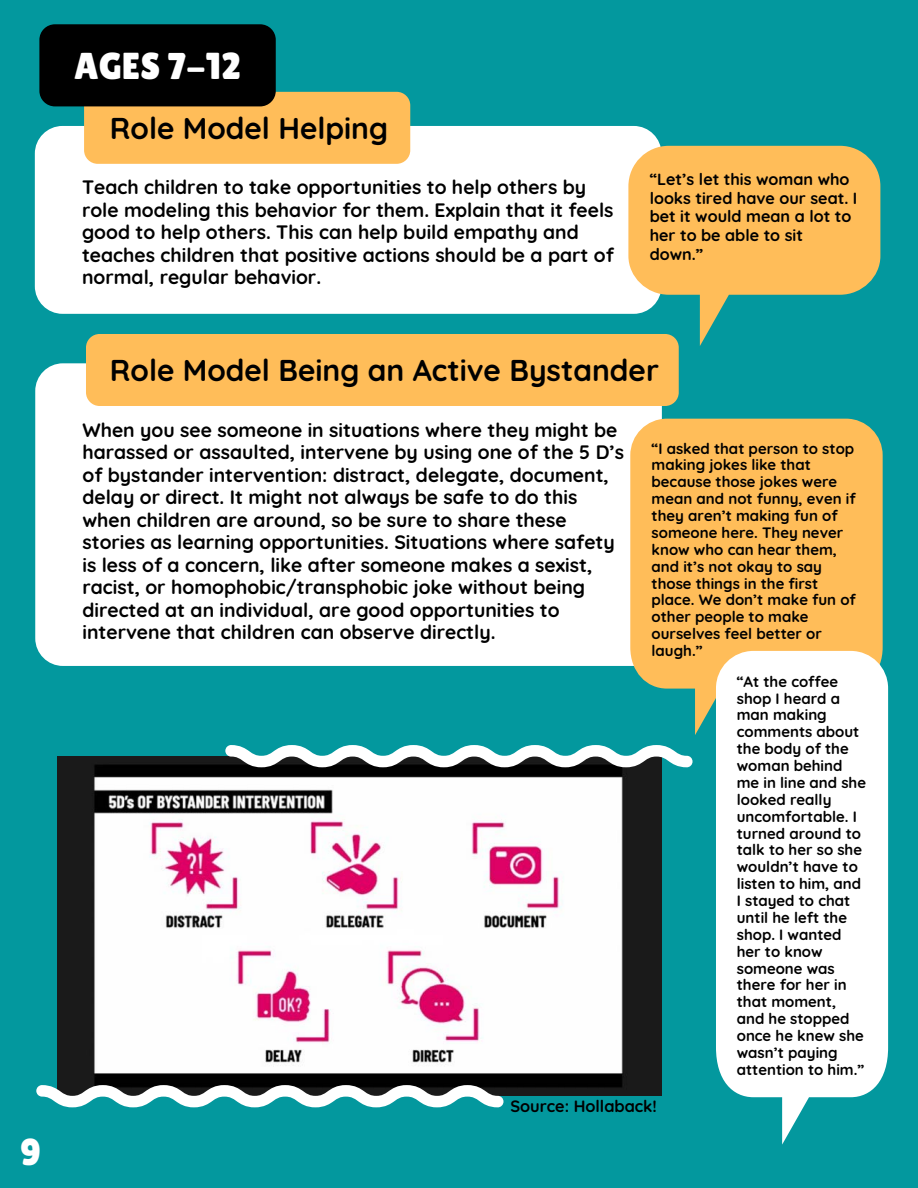
<style>
.page{position:relative;width:918px;height:1188px;background:#03989e}
.page>*{position:absolute;margin:0;border:0;box-sizing:border-box;transform-origin:0 0}
.t1{font:37.5px "Lilita One";color:#fff}
.t2{font:700 30px "Quicksand";color:#000}
.t3{font:700 19.35px/22.5px "Quicksand";color:#000}
.t4{font:700 16.35px "Quicksand";color:#000}
.t5{font:700 16.2px/18.8px "Quicksand";color:#000}
.t6{font:700 15px/17px "Quicksand";color:#000}
</style>
<div class="page">
<div style="left:35px;top:126px;width:626px;height:188px;background:#fff;border-radius:28px"></div>
<div style="left:84px;top:92px;width:326px;height:72px;background:#ffbd59;border-radius:14px"></div>
<div style="left:39px;top:24px;width:237px;height:82px;background:#000;border-radius:15px"></div>
<svg style="left:628px;top:146px;width:252px;height:200px;fill:#ffbd59"></svg>
<div style="left:35px;top:363px;width:627px;height:303px;background:#fff;border-radius:28px"></div>
<div style="left:86px;top:334px;width:593px;height:72px;background:#ffbd59;border-radius:14px"></div>
<svg style="left:630px;top:419px;width:253px;height:316px;background:#efbb5e"></svg>
<svg style="left:716px;top:651px;width:172px;height:494px;background:#e6f4f4"></svg>
<img style="left:57px;top:756px;width:604px;height:340px">
<svg style="left:36px;top:1085px;width:467px;height:22px"></svg>
<svg style="left:225px;top:745px;width:468px;height:22px"></svg>
<p class="t1" style="left:20px;top:1131px;width:23px">9</p>
<p class="t1" style="left:74px;top:44px;width:168px">AGES 7-12</p>
<p class="t2" style="left:110px;top:109px;width:280px">Role Model Helping</p>
<p class="t3" style="left:82px;top:176px;width:533px">Teach children to take opportunities to help others by role modeling this behavior for them. Explain that it feels good to help others. This can help build empathy and teaches children that positive actions should be a part of normal, regular behavior.</p>
<p class="t5" style="left:650px;top:170px;width:209px">“Let’s let this woman who looks tired have our seat. I bet it would mean a lot to her to be able to sit down.”</p>
<p class="t2" style="left:110px;top:351px;width:551px">Role Model Being an Active Bystander</p>
<p class="t3" style="left:82px;top:418px;width:543px">When you see someone in situations where they might be harassed or assaulted, intervene by using one of the 5 D’s of bystander intervention: distract, delegate, document, delay or direct. It might not always be safe to do this when children are around, so be sure to share these stories as learning opportunities. Situations where safety is less of a concern, like after someone makes a sexist, racist, or homophobic/transphobic joke without being directed at an individual, are good opportunities to intervene that children can observe directly.</p>
<p class="t6" style="left:652px;top:440px;width:206px">“I asked that person to stop making jokes like that because those jokes were mean and not funny, even if they aren’t making fun of someone here. They never know who can hear them, and it’s not okay to say those things in the first place. We don’t make fun of other people to make ourselves feel better or laugh.”</p>
<p class="t6" style="left:737px;top:673px;width:131px">“At the coffee shop I heard a man making comments about the body of the woman behind me in line and she looked really uncomfortable. I turned around to talk to her so she wouldn’t have to listen to him, and<br>I stayed to chat until he left the shop. I wanted her to know someone was there for her in that moment, and he stopped once he knew she wasn’t paying attention to him.”</p>
<p class="t4" style="left:510px;top:1096px;width:148px">Source: Hollaback!</p>
</div>
